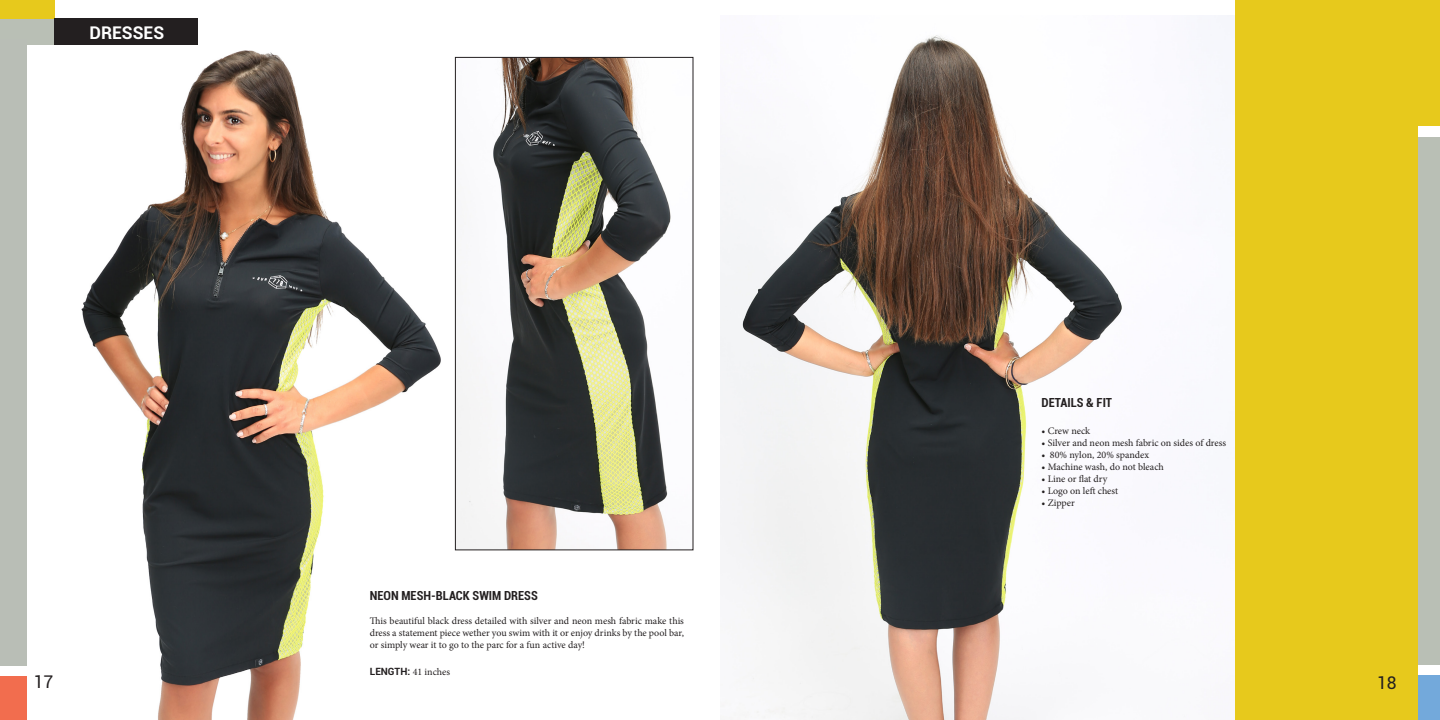
<style>
.page{position:relative;width:1440px;height:720px;background:#fff}
.page>*{position:absolute;margin:0;border:0;box-sizing:border-box;transform-origin:0 0}
.t1{font:700 17.5px "Roboto";color:#fff}
.t2{font:17.5px "Roboto";color:#231f20}
.t3{font:700 condensed 12.5px "Roboto";color:#231f20}
.t4{font:10px/12px "Minion Pro";letter-spacing:-.005em;color:#231f20;text-align:justify}
.s1{font-family:"Roboto";font-weight:700}
</style>
<div class="page">
<div style="left:0;top:19px;width:92px;height:26px;background:#b9bfb5"></div>
<div style="left:0;top:0;width:55px;height:19px;background:#e7c91c"></div>
<div style="left:1418px;top:0;width:22px;height:126px;background:#e7c91c"></div>
<div style="left:0;top:40px;width:26px;height:626px;background:#b9beb6"></div>
<div style="left:0;top:676px;width:26px;height:44px;background:#f26d4e"></div>
<div style="left:1418px;top:137px;width:22px;height:527px;background:#b9bfb5"></div>
<div style="left:1418px;top:675px;width:22px;height:45px;background:#73a9db"></div>
<div style="left:55px;top:19px;width:143px;height:26px;background:#231f20"></div>
<img style="left:81px;top:50px;width:380px;height:670px">
<img style="left:457px;top:59px;width:214px;height:489px">
<div style="left:455px;top:57px;width:238px;height:493px;border:1px solid #231f20"></div>
<img style="left:720px;top:15px;width:513px;height:705px">
<div style="left:1235px;top:0;width:183px;height:720px;background:#e7c91c"></div>
<p class="t1" style="left:90px;top:20px;width:76px">DRESSES</p>
<p class="t3" style="left:1042px;top:393px;width:72px">DETAILS &amp; FIT</p>
<p class="t4" style="left:1042px;top:424px;width:50px">• Crew neck</p>
<p class="t4" style="left:1042px;top:436px;width:186px">• Silver and neon mesh fabric on sides of dress</p>
<p class="t4" style="left:1042px;top:448px;width:109px">• 80% nylon, 20% spandex</p>
<p class="t4" style="left:1042px;top:460px;width:124px">• Machine wash, do not bleach</p>
<p class="t4" style="left:1042px;top:472px;width:67px">• Line or flat dry</p>
<p class="t4" style="left:1042px;top:484px;width:78px">• Logo on left chest</p>
<p class="t4" style="left:1042px;top:496px;width:35px">• Zipper</p>
<p class="t3" style="left:370px;top:587px;width:169px">NEON MESH-BLACK SWIM DRESS</p>
<p class="t4" style="left:370px;top:615px;width:316px">This beautiful black dress detailed with silver and neon mesh fabric make this dress a statement piece wether you swim with it or enjoy drinks by the pool bar, or simply wear it to go to the parc for a fun active day!</p>
<p class="t4" style="left:370px;top:666px;width:82px"><span class="s1">LENGTH:</span> 41 inches</p>
<p class="t2" style="left:34px;top:670px;width:21px">17</p>
<p class="t2" style="left:1377px;top:671px;width:21px">18</p>
<h1 class="t2" style="left:1387px;top:670px;width:21px">19</h1>
</div>
